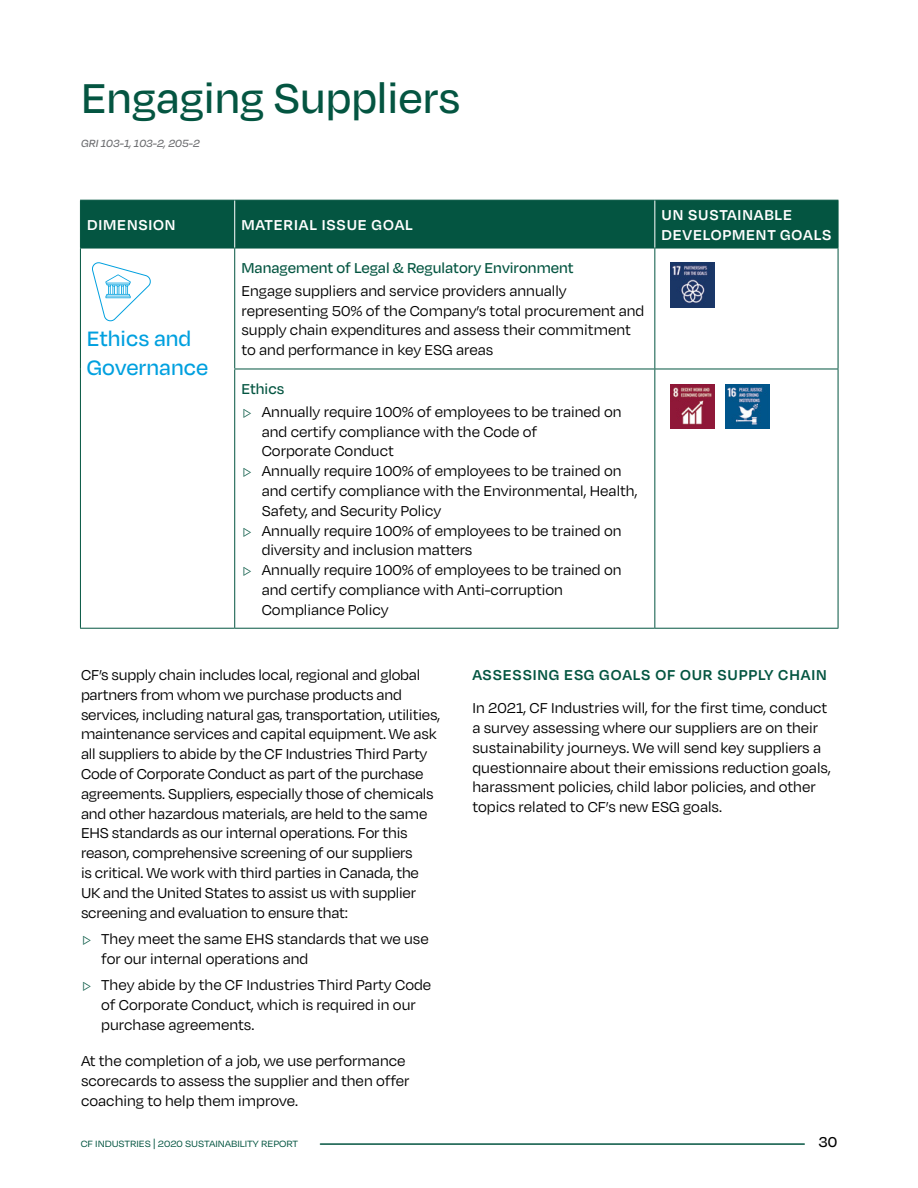
<style>
.page{position:relative;width:918px;height:1188px;background:#fff}
.page>*{position:absolute;margin:0;border:0;box-sizing:border-box;transform-origin:0 0}
.t1{font:500 48px "Degular";color:#045541}
.t2{font:500 24px/28.8px "Degular";color:#00a0df}
.t3{font:16.5px/19.8px "Degular";color:#000}
.t4{font:600 16.5px/19.8px "Degular";letter-spacing:.05em;color:#fff}
.t5{font:500 16.5px "Degular";color:#045541}
.t6{font:600 16.5px "Degular";letter-spacing:.05em;color:#045541}
.t7{font:500 16.5px "Degular";color:#000}
.t8{font:12px "Degular";letter-spacing:-.005em;color:#045541}
.t9{font:italic 500 12px "Degular";color:#6d6e71}
.s1{font-weight:500;color:#045541}
.s2{font-size:12px;color:#045541}
</style>
<div class="page">
<hr style="left:320px;top:1143px;width:484px;height:2px;background:#045541">
<div style="left:81px;top:201px;width:757px;height:47px;background:#045541"></div>
<hr style="left:80px;top:200px;width:155px;height:1px;background:#045541">
<hr style="left:80px;top:201px;width:1px;height:47px;background:#045541">
<hr style="left:235px;top:200px;width:420px;height:1px;background:#045541">
<hr style="left:655px;top:200px;width:183px;height:1px;background:#045541">
<hr style="left:838px;top:201px;width:1px;height:47px;background:#045541">
<hr style="left:80px;top:248px;width:155px;height:1px;background:#045541">
<hr style="left:80px;top:248px;width:1px;height:121px;background:#045541">
<hr style="left:235px;top:248px;width:420px;height:1px;background:#045541">
<hr style="left:234px;top:248px;width:1px;height:121px;background:#045541">
<hr style="left:655px;top:248px;width:183px;height:1px;background:#045541">
<hr style="left:654px;top:248px;width:1px;height:121px;background:#045541">
<hr style="left:838px;top:248px;width:1px;height:121px;background:#045541">
<hr style="left:80px;top:369px;width:1px;height:259px;background:#045541">
<hr style="left:234px;top:369px;width:421px;height:1px;background:#045541">
<hr style="left:234px;top:369px;width:1px;height:259px;background:#045541">
<hr style="left:655px;top:369px;width:183px;height:1px;background:#045541">
<hr style="left:654px;top:369px;width:1px;height:259px;background:#045541">
<hr style="left:838px;top:369px;width:1px;height:259px;background:#045541">
<hr style="left:80px;top:628px;width:155px;height:1px;background:#045541">
<hr style="left:235px;top:628px;width:420px;height:1px;background:#045541">
<hr style="left:655px;top:628px;width:183px;height:1px;background:#045541">
<hr style="left:234px;top:201px;width:1px;height:47px;background:#fff">
<hr style="left:654px;top:201px;width:1px;height:47px;background:#fff">
<svg style="left:92px;top:262px;width:59px;height:59px"></svg>
<img style="left:670px;top:385px;width:44px;height:44px">
<img style="left:670px;top:263px;width:44px;height:44px">
<img style="left:726px;top:385px;width:44px;height:44px">
<h1 class="t1" style="left:81px;top:69px;width:381px">Engaging Suppliers</h1>
<p class="t9" style="left:81px;top:136px;width:120px">GRI 103-1, 103-2, 205-2</p>
<p class="t4" style="left:87px;top:214px;width:90px">DIMENSION</p>
<p class="t4" style="left:241px;top:214px;width:173px">MATERIAL ISSUE GOAL</p>
<p class="t4" style="left:662px;top:204px;width:171px">UN SUSTAINABLE<br>DEVELOPMENT GOALS</p>
<p class="t5" style="left:241px;top:257px;width:334px">Management of Legal &amp; Regulatory Environment</p>
<p class="t3" style="left:241px;top:280px;width:404px">Engage suppliers and service providers annually representing 50% of the Company’s total procurement and supply chain expenditures and assess their commitment to and performance in key ESG areas</p>
<p class="t3" style="left:241px;top:376px;width:382px;line-height:23.2px"><span class="s1">Ethics<br></span><span class="s2">▷</span> Annually require 100% of employees to be trained on</p>
<p class="t3" style="left:262px;top:421px;width:277px">and certify compliance with the Code of</p>
<p class="t3" style="left:262px;top:441px;width:134px">Corporate Conduct</p>
<p class="t3" style="left:241px;top:460px;width:382px"><span class="s2">▷</span> Annually require 100% of employees to be trained on</p>
<p class="t3" style="left:262px;top:480px;width:377px">and certify compliance with the Environmental, Health,</p>
<p class="t3" style="left:262px;top:500px;width:181px">Safety, and Security Policy</p>
<p class="t3" style="left:241px;top:520px;width:382px"><span class="s2">▷</span> Annually require 100% of employees to be trained on</p>
<p class="t3" style="left:262px;top:540px;width:212px">diversity and inclusion matters</p>
<p class="t3" style="left:241px;top:559px;width:382px"><span class="s2">▷</span> Annually require 100% of employees to be trained on</p>
<p class="t3" style="left:262px;top:579px;width:303px">and certify compliance with Anti-corruption</p>
<p class="t3" style="left:262px;top:599px;width:128px">Compliance Policy</p>
<h2 class="t2" style="left:87px;top:323px;width:123px">Ethics and<br>Governance</h2>
<p class="t3" style="left:81px;top:664px;width:361px">CF’s supply chain includes local, regional and global partners from whom we purchase products and services, including natural gas, transportation, utilities, maintenance services and capital equipment. We ask all suppliers to abide by the CF Industries Third Party Code of Corporate Conduct as part of the purchase agreements. Suppliers, especially those of chemicals and other hazardous materials, are held to the same EHS standards as our internal operations. For this reason, comprehensive screening of our suppliers<br>is critical. We work with third parties in Canada, the UK and the United States to assist us with supplier screening and evaluation to ensure that:</p>
<p class="t3" style="left:101px;top:928px;width:329px;text-indent:-20px"><span class="s2">▷</span> They meet the same EHS standards that we use for our internal operations and</p>
<p class="t3" style="left:101px;top:975px;width:332px;text-indent:-20px"><span class="s2">▷</span> They abide by the CF Industries Third Party Code of Corporate Conduct, which is required in our purchase agreements.</p>
<p class="t3" style="left:81px;top:1050px;width:330px">At the completion of a job, we use performance scorecards to assess the supplier and then offer coaching to help them improve.</p>
<p class="t6" style="left:472px;top:665px;width:356px">ASSESSING ESG GOALS OF OUR SUPPLY CHAIN</p>
<p class="t3" style="left:472px;top:698px;width:360px">In 2021, CF Industries will, for the first time, conduct a survey assessing where our suppliers are on their sustainability journeys. We will send key suppliers a questionnaire about their emissions reduction goals, harassment policies, child labor policies, and other topics related to CF’s new ESG goals.</p>
<p class="t8" style="left:81px;top:1136px;width:219px">CF Industries | 2020 sustainability Report</p>
<p class="t7" style="left:819px;top:1132px;width:20px">30</p>
</div>
